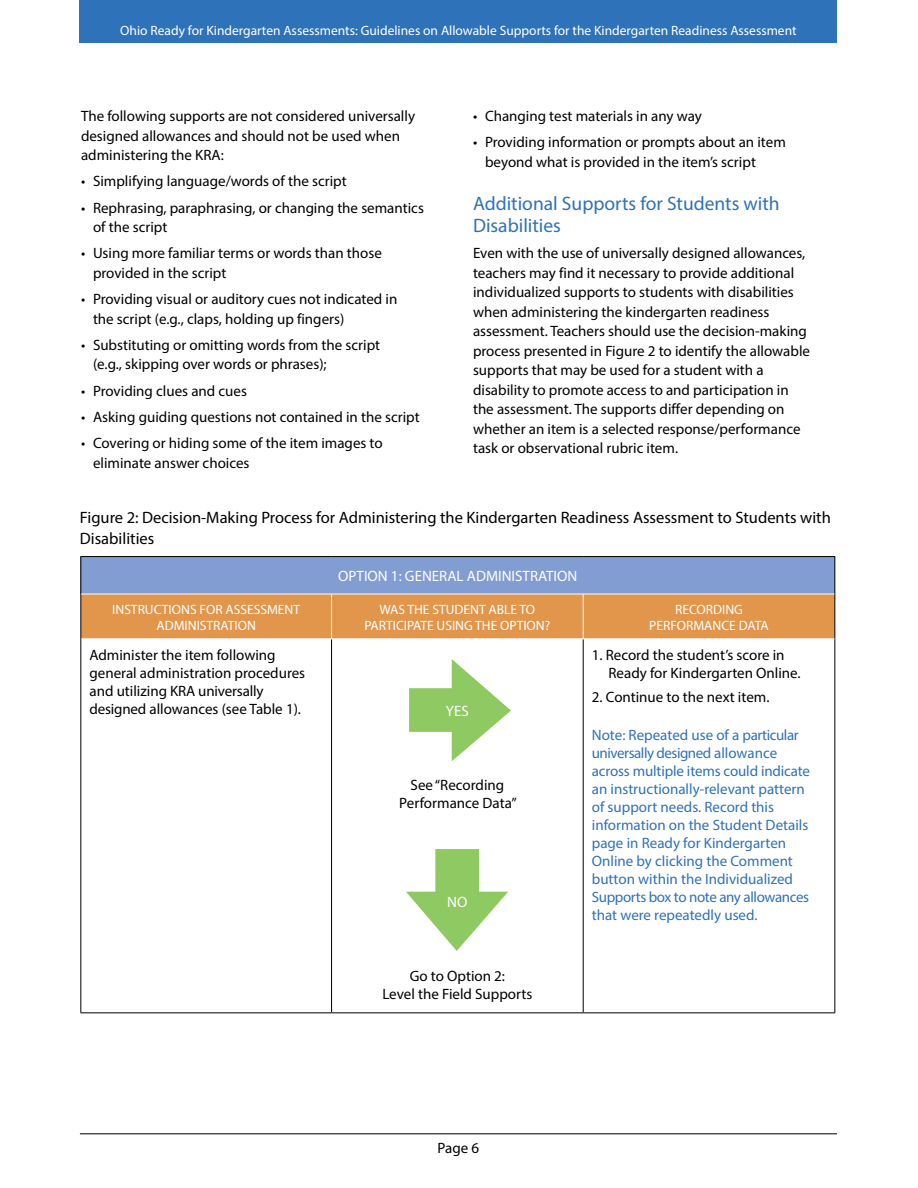
<style>
.page{position:relative;width:918px;height:1188px;background:#fff}
.page>*{position:absolute;margin:0;border:0;box-sizing:border-box;transform-origin:0 0}
.t1{font:19.5px/22.5px "Myriad Pro";color:#2e72b9}
.t2{font:16.5px/21px "Myriad Pro";color:#000}
.t3{font:15px/19.5px "Myriad Pro";color:#000}
.t4{font:15px/18px "Myriad Pro";color:#2e72b9}
.t5{font:15px "Myriad Pro";color:#fff}
.t6{font:13.5px/16.5px "Myriad Pro";color:#fff;text-align:center}
</style>
<div class="page">
<hr style="left:80px;top:1133px;width:757px;height:1px;background:#000">
<div style="left:80px;top:0;width:757px;height:43px;background:#2e72b9"></div>
<svg style="left:409px;top:659px;width:102px;height:102px"></svg>
<svg style="left:406px;top:849px;width:102px;height:102px"></svg>
<div style="left:81px;top:557px;width:754px;height:37px;background:#819dd1"></div>
<div style="left:81px;top:595px;width:753px;height:43px;background:#e2964c"></div>
<hr style="left:80px;top:556px;width:252px;height:1px;background:#000">
<hr style="left:332px;top:556px;width:251px;height:1px;background:#000">
<hr style="left:583px;top:556px;width:252px;height:1px;background:#000">
<hr style="left:834px;top:557px;width:1px;height:37px;background:#000">
<hr style="left:834px;top:594px;width:1px;height:45px;background:#000">
<hr style="left:80px;top:639px;width:1px;height:373px;background:#000">
<hr style="left:331px;top:639px;width:1px;height:373px;background:#000">
<hr style="left:583px;top:639px;width:1px;height:373px;background:#000">
<hr style="left:834px;top:639px;width:1px;height:373px;background:#000">
<hr style="left:331px;top:594px;width:1px;height:44px;background:#fff">
<hr style="left:583px;top:594px;width:1px;height:44px;background:#fff">
<hr style="left:80px;top:1012px;width:252px;height:1px;background:#000">
<hr style="left:332px;top:1012px;width:251px;height:1px;background:#000">
<hr style="left:583px;top:1012px;width:252px;height:1px;background:#000">
<hr style="left:80px;top:557px;width:1px;height:37px;background:#000">
<hr style="left:80px;top:594px;width:1px;height:45px;background:#000">
<p class="t6" style="left:120px;top:22px;width:678px">Ohio Ready for Kindergarten Assessments: Guidelines on Allowable Supports for the Kindergarten Readiness Assessment</p>
<p class="t3" style="left:81px;top:106px;width:336px">The following supports are not considered universally designed allowances and should not be used when administering the KRA:</p>
<p class="t3" style="left:81px;top:171px;width:267px">• Simplifying language/words of the script</p>
<p class="t3" style="left:93px;top:198px;width:332px;text-indent:-12px">• Rephrasing, paraphrasing, or changing the semantics of the script</p>
<p class="t3" style="left:93px;top:243px;width:290px;text-indent:-12px">• Using more familiar terms or words than those provided in the script</p>
<p class="t3" style="left:93px;top:289px;width:306px;text-indent:-12px">• Providing visual or auditory cues not indicated in the script (e.g., claps, holding up fingers)</p>
<p class="t3" style="left:93px;top:335px;width:289px;text-indent:-12px">• Substituting or omitting words from the script (e.g., skipping over words or phrases);</p>
<p class="t3" style="left:81px;top:381px;width:168px">• Providing clues and cues</p>
<p class="t3" style="left:81px;top:407px;width:340px">• Asking guiding questions not contained in the script</p>
<p class="t3" style="left:93px;top:433px;width:291px;text-indent:-12px">• Covering or hiding some of the item images to eliminate answer choices</p>
<p class="t3" style="left:473px;top:106px;width:230px">• Changing test materials in any way</p>
<p class="t3" style="left:485px;top:132px;width:302px;text-indent:-12px">• Providing information or prompts about an item beyond what is provided in the item’s script</p>
<h1 class="t1" style="left:473px;top:192px;width:308px">Additional Supports for Students with<br>Disabilities</h1>
<p class="t3" style="left:473px;top:243px;width:339px">Even with the use of universally designed allowances, teachers may find it necessary to provide additional individualized supports to students with disabilities when administering the kindergarten readiness assessment. Teachers should use the decision-making process presented in Figure 2 to identify the allowable supports that may be used for a student with a disability to promote access to and participation in the assessment. The supports differ depending on whether an item is a selected response/performance task or observational rubric item.</p>
<p class="t2" style="left:80px;top:507px;width:752px">Figure 2: Decision-Making Process for Administering the Kindergarten Readiness Assessment to Students with<br>Disabilities</p>
<p class="t5" style="left:338px;top:567px;width:241px">OPTION 1: GENERAL ADMINISTRATION</p>
<p class="t6" style="left:112px;top:601px;width:189px">INSTRUCTIONS FOR ASSESSMENT<br>ADMINISTRATION</p>
<p class="t6" style="left:364px;top:601px;width:187px">WAS THE STUDENT ABLE TO<br>PARTICIPATE USING THE OPTION?</p>
<p class="t6" style="left:649px;top:601px;width:121px">RECORDING<br>PERFORMANCE DATA</p>
<p class="t3" style="left:89px;top:645px;width:217px;line-height:18px">Administer the item following general administration procedures and utilizing KRA universally designed allowances (see Table 1).</p>
<p class="t3" style="left:609px;top:645px;width:194px;line-height:18px;text-indent:-17px">1. Record the student’s score in<br>Ready for Kindergarten Online.</p>
<p class="t3" style="left:592px;top:687px;width:179px">2. Continue to the next item.</p>
<p class="t4" style="left:592px;top:726px;width:220px">Note: Repeated use of a particular universally designed allowance across multiple items could indicate an instructionally-relevant pattern of support needs. Record this information on the Student Details page in Ready for Kindergarten Online by clicking the Comment button within the Individualized Supports box to note any allowances that were repeatedly used.</p>
<p class="t5" style="left:446px;top:702px;width:24px">YES</p>
<p class="t3" style="left:399px;top:776px;width:119px;line-height:18px;text-align:center">See “Recording<br>Performance Data”</p>
<p class="t5" style="left:447px;top:893px;width:22px">NO</p>
<p class="t3" style="left:382px;top:967px;width:151px;line-height:18px;text-align:center">Go to Option 2:<br>Level the Field Supports</p>
<p class="t3" style="left:438px;top:1138px;width:43px">Page 6</p>
</div>
